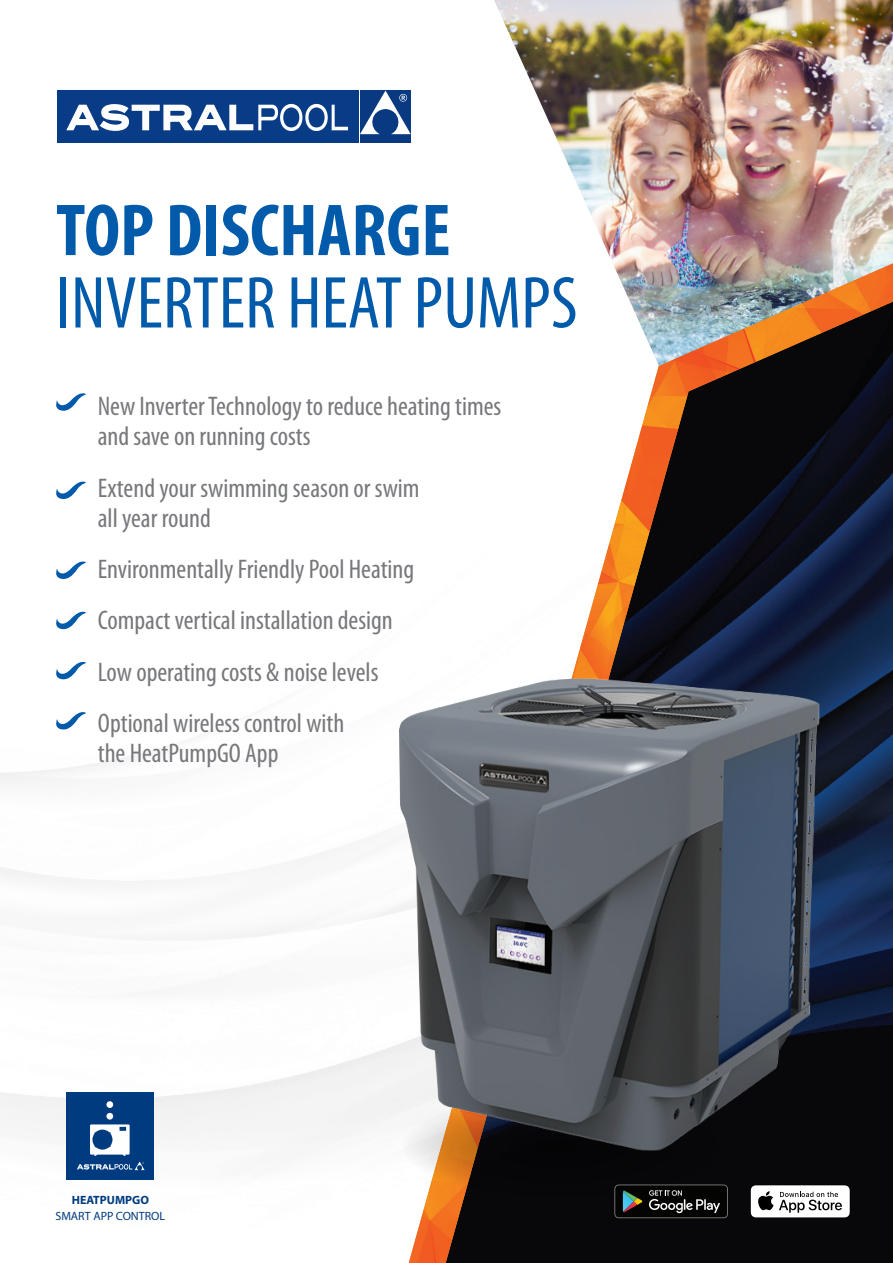
<style>
.page{position:relative;width:893px;height:1263px;background:#fff}
.page>*{position:absolute;margin:0;border:0;box-sizing:border-box;transform-origin:0 0}
.t1{font:condensed 74.25px "Myriad Pro";color:#015aaa}
.t2{font:700 condensed 74.25px "Myriad Pro";color:#015aaa}
.t3{font:condensed 27px/51.3px "Myriad Pro";color:#76787b}
.t4{font:12px "Myriad Pro";color:#003b80}
.t5{font:700 12px "Myriad Pro";color:#003b80}
</style>
<div class="page">
<svg style="left:337px;top:648px;width:42px;height:518px"></svg>
<img style="left:379px;top:366px;width:514px;height:897px">
<img style="left:494px;top:0;width:399px;height:366px">
<svg style="left:57px;top:90px;width:354px;height:1px"></svg>
<div style="left:57px;top:91px;width:302px;height:52px;background:#083c86"></div>
<div style="left:360px;top:91px;width:51px;height:52px;background:#083981"></div>
<svg style="left:360px;top:91px;width:51px;height:43px"></svg>
<svg style="left:66px;top:103px;width:282px;height:28px"></svg>
<svg style="left:56px;top:393px;width:30px;height:18px"></svg>
<svg style="left:56px;top:481px;width:30px;height:19px"></svg>
<svg style="left:56px;top:561px;width:30px;height:18px"></svg>
<svg style="left:56px;top:611px;width:30px;height:19px"></svg>
<svg style="left:56px;top:661px;width:30px;height:19px"></svg>
<svg style="left:56px;top:712px;width:30px;height:18px"></svg>
<svg style="left:340px;top:1090px;width:438px;height:112px"></svg>
<img style="left:399px;top:679px;width:420px;height:471px">
<svg style="left:614px;top:1184px;width:114px;height:34px;background:#292c29"></svg>
<svg style="left:750px;top:1184px;width:100px;height:34px"></svg>
<div style="left:66px;top:1092px;width:88px;height:88px;background:#003b80"></div>
<div style="left:75px;top:1161px;width:70px;height:11px;background:#0c4485"></div>
<div style="left:75px;top:1161px;width:59px;height:11px;background:#003b80"></div>
<svg style="left:135px;top:1170px;width:10px;height:2px"></svg>
<div style="left:106px;top:1113px;width:7px;height:6px;background:#fff;border-radius:50%"></div>
<div style="left:106px;top:1101px;width:7px;height:7px;background:#fff;border-radius:50%"></div>
<svg style="left:77px;top:1124px;width:68px;height:46px"></svg>
<h1 class="t2" style="left:56px;top:189px;width:396px">TOP DISCHARGE</h1>
<h1 class="t1" style="left:56px;top:263px;width:523px">INVERTER HEAT PUMPS</h1>
<p class="t3" style="left:98px;top:392px;width:405px;line-height:30px">New Inverter Technology to reduce heating times and save on running costs</p>
<p class="t3" style="left:98px;top:473px;width:323px;line-height:30px">Extend your swimming season or swim all year round</p>
<p class="t3" style="left:98px;top:544px;width:318px">Environmentally Friendly Pool Heating Compact vertical installation design Low operating costs &amp; noise levels Optional wireless control with</p>
<p class="t3" style="left:98px;top:728px;width:182px">the HeatPumpGO App</p>
<p class="t5" style="left:72px;top:1193px;width:79px">HEATPUMPGO</p>
<p class="t4" style="left:55px;top:1210px;width:111px">SMART APP CONTROL</p>
</div>
